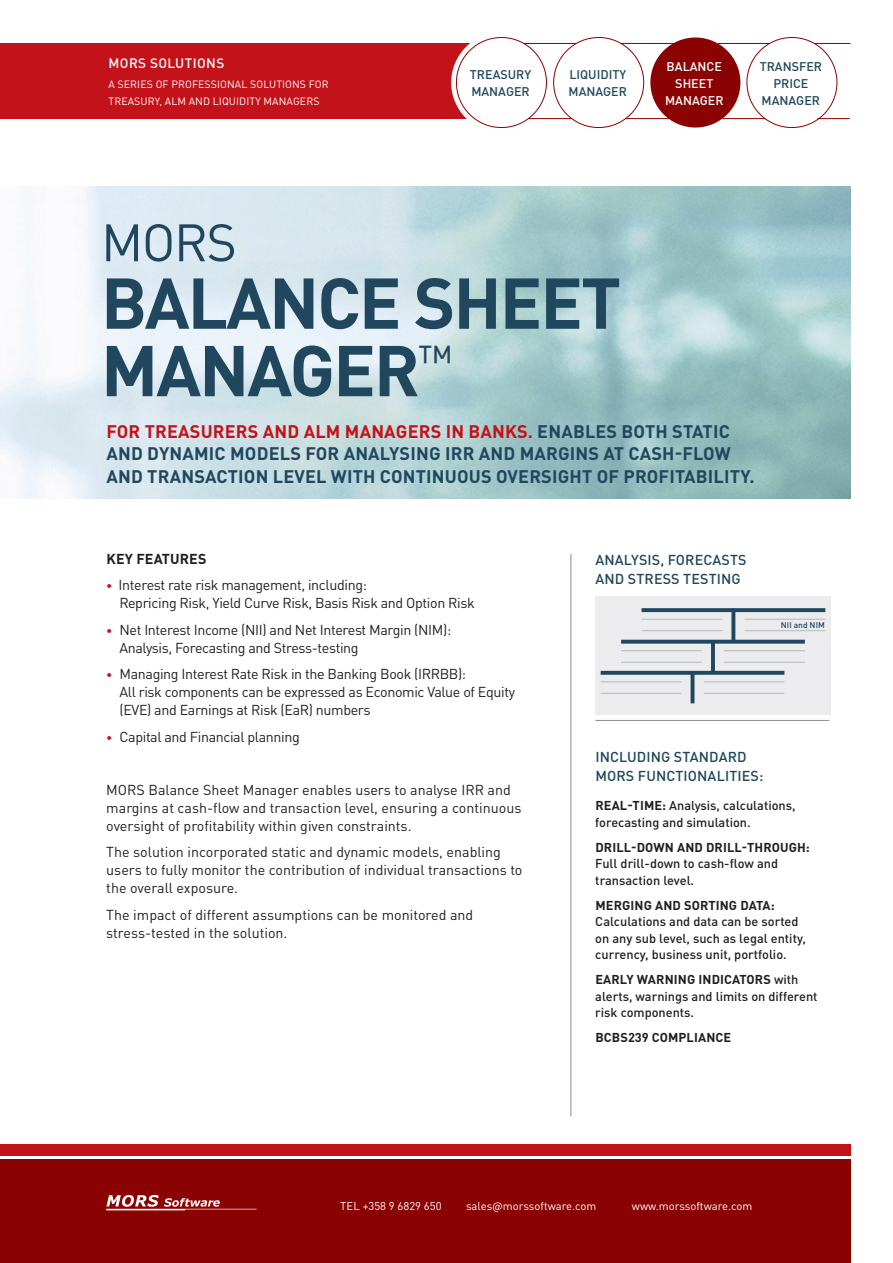
<style>
.page{position:relative;width:893px;height:1263px;background:#fff}
.page>*{position:absolute;margin:0;border:0;box-sizing:border-box;transform-origin:0 0}
.t1{font:700 70.65px/67.5px "DINOT";letter-spacing:-.03em;color:#20475d}
.t2{font:51.9px "DINOT";color:#20475d}
.t3{font:700 18px/22.5px "DINOT";letter-spacing:.01em;color:#20475d}
.t4{font:14.25px/18px "DINOT";letter-spacing:-.01em;color:#231f20}
.t5{font:500 14.25px/19.5px "DINOT";letter-spacing:.01em;color:#20475d}
.t6{font:700 14.25px "DINOT";letter-spacing:.01em;color:#231f20}
.t7{font:500 13.5px "DINOT";letter-spacing:.03em;color:#fff}
.t8{font:500 12.75px/16.5px "DINOT";color:#231f20}
.t9{font:700 12.75px "DINOT";letter-spacing:.01em;color:#231f20}
.t10{font:500 12.45px/17.1px "DINOT";color:#20475d}
.t11{font:500 12.45px/17.1px "DINOT";color:#fff;text-align:center}
.t12{font:11.25px "DINOT";color:#fff}
.t13{font:10.5px/16.5px "DINOT";letter-spacing:.01em;color:#fff}
.t14{font:500 8.4px "DINOT";color:#20475d}
.s1{color:#c4121a}
.s2{font-size:12px;color:#c4121a}
.s3{font-weight:700}
</style>
<div class="page">
<div style="left:595px;top:596px;width:235px;height:118px;background:#ececee"></div>
<div style="left:0;top:43px;width:513px;height:76px;background:#c4121a"></div>
<div style="left:0;top:1160px;width:850px;height:103px;background:#8b0202"></div>
<div style="left:0;top:1144px;width:850px;height:11px;background:#c4121a"></div>
<hr style="left:718px;top:43px;width:51px;height:1px;background:#8b0202">
<hr style="left:814px;top:43px;width:36px;height:1px;background:#8b0202">
<hr style="left:817px;top:118px;width:33px;height:1px;background:#8b0202">
<hr style="left:722px;top:118px;width:43px;height:1px;background:#8b0202">
<div style="left:650px;top:38px;width:90px;height:90px;background:#8b0202;border-radius:50%"></div>
<div style="left:548px;top:32px;width:101px;height:101px;border:10px solid #fff;border-radius:50%"></div>
<div style="left:554px;top:38px;width:90px;height:90px;background:#fff;border-radius:50%"></div>
<div style="left:451px;top:32px;width:101px;height:101px;border:10px solid #fff;border-radius:50%"></div>
<div style="left:456px;top:38px;width:90px;height:90px;background:#fff;border-radius:50%"></div>
<svg style="left:106px;top:1195px;width:151px;height:15px"></svg>
<hr style="left:570px;top:554px;width:1px;height:562px;background:#8a8c8f">
<hr style="left:691px;top:671px;width:3px;height:32px;background:#20475d">
<svg style="left:601px;top:671px;width:183px;height:4px"></svg>
<hr style="left:601px;top:681px;width:80px;height:1px;background:#b6b7bb">
<hr style="left:601px;top:693px;width:80px;height:1px;background:#b6b7bb">
<hr style="left:704px;top:681px;width:80px;height:1px;background:#b6b7bb">
<hr style="left:704px;top:693px;width:80px;height:1px;background:#b6b7bb">
<hr style="left:711px;top:640px;width:4px;height:32px;background:#20475d">
<svg style="left:621px;top:640px;width:184px;height:4px"></svg>
<hr style="left:621px;top:650px;width:81px;height:1px;background:#b6b7bb">
<hr style="left:621px;top:662px;width:81px;height:1px;background:#b6b7bb">
<hr style="left:724px;top:650px;width:81px;height:1px;background:#b6b7bb">
<hr style="left:724px;top:662px;width:81px;height:1px;background:#b6b7bb">
<svg style="left:731px;top:612px;width:4px;height:29px"></svg>
<svg style="left:641px;top:608px;width:184px;height:4px"></svg>
<hr style="left:641px;top:619px;width:81px;height:1px;background:#b6b7bb">
<hr style="left:641px;top:630px;width:81px;height:1px;background:#b6b7bb">
<hr style="left:745px;top:619px;width:80px;height:1px;background:#b6b7bb">
<hr style="left:745px;top:630px;width:80px;height:1px;background:#b6b7bb">
<hr style="left:595px;top:720px;width:234px;height:1px;background:#8a8c8f">
<hr style="left:524px;top:43px;width:52px;height:1px;background:#8b0202">
<hr style="left:528px;top:118px;width:44px;height:1px;background:#8b0202">
<hr style="left:626px;top:118px;width:43px;height:1px;background:#8b0202">
<hr style="left:621px;top:43px;width:53px;height:1px;background:#8b0202">
<p class="t7" style="left:108px;top:54px;width:117px">MORS SOLUTIONS</p>
<p class="t13" style="left:108px;top:76px;width:222px">A SERIES OF PROFESSIONAL SOLUTIONS FOR<br>TREASURY, ALM AND LIQUIDITY MANAGERS</p>
<p class="t10" style="left:470px;top:66px;width:63px">TREASURY<br>MANAGER</p>
<p class="t11" style="left:665px;top:57px;width:60px">BALANCE<br>SHEET<br>MANAGER</p>
<p class="t10" style="left:760px;top:57px;width:64px;text-align:center">TRANSFER<br>PRICE<br>MANAGER</p>
<p class="t10" style="left:569px;top:66px;width:60px">LIQUIDITY<br>MANAGER</p>
<h2 class="t2" style="left:101px;top:210px;width:137px">MORS</h2>
<h1 class="t1" style="left:101px;top:267px;width:522px">BALANCE SHEET<br>MANAGER<sup>™</sup></h1>
<p class="t3" style="left:106px;top:420px;width:650px"><span class="s1">FOR TREASURERS AND ALM MANAGERS IN BANKS.</span> ENABLES BOTH STATIC<br>AND DYNAMIC MODELS FOR ANALYSING IRR AND MARGINS AT CASH-FLOW<br>AND TRANSACTION LEVEL WITH CONTINUOUS OVERSIGHT OF PROFITABILITY.</p>
<p class="t6" style="left:106px;top:549px;width:102px">KEY FEATURES</p>
<p class="t4" style="left:119px;top:576px;width:357px;text-indent:-13px"><span class="s2">•</span> Interest rate risk management, including:<br>Repricing Risk, Yield Curve Risk, Basis Risk and Option Risk</p>
<p class="t4" style="left:119px;top:620px;width:333px;text-indent:-13px"><span class="s2">•</span> Net Interest Income (NII) and Net Interest Margin (NIM):<br>Analysis, Forecasting and Stress-testing</p>
<p class="t4" style="left:119px;top:665px;width:397px;text-indent:-13px"><span class="s2">•</span> Managing Interest Rate Risk in the Banking Book (IRRBB):<br>All risk components can be expressed as Economic Value of Equity (EVE) and Earnings at Risk (EaR) numbers</p>
<p class="t4" style="left:106px;top:727px;width:195px"><span class="s2">•</span> Capital and Financial planning</p>
<p class="t4" style="left:106px;top:780px;width:417px">MORS Balance Sheet Manager enables users to analyse IRR and margins at cash-flow and transaction level, ensuring a continuous oversight of profitability within given constraints.</p>
<p class="t4" style="left:106px;top:843px;width:418px">The solution incorporated static and dynamic models, enabling users to fully monitor the contribution of individual transactions to the overall exposure.</p>
<p class="t4" style="left:106px;top:905px;width:368px">The impact of different assumptions can be monitored and stress-tested in the solution.</p>
<p class="t5" style="left:595px;top:549px;width:153px">ANALYSIS, FORECASTS<br>AND STRESS TESTING</p>
<p class="t14" style="left:781px;top:619px;width:45px">NII and NIM</p>
<p class="t5" style="left:595px;top:746px;width:169px">INCLUDING STANDARD<br>MORS FUNCTIONALITIES:</p>
<p class="t8" style="left:595px;top:797px;width:202px"><span class="s3">REAL-TIME:</span> Analysis, calculations, forecasting and simulation.</p>
<p class="t9" style="left:595px;top:839px;width:216px">DRILL-DOWN AND DRILL-THROUGH:</p>
<p class="t8" style="left:595px;top:855px;width:184px">Full drill-down to cash-flow and transaction level.</p>
<p class="t9" style="left:595px;top:897px;width:181px">MERGING AND SORTING DATA:</p>
<p class="t8" style="left:595px;top:913px;width:212px">Calculations and data can be sorted on any sub level, such as legal entity, currency, business unit, portfolio.</p>
<p class="t8" style="left:595px;top:971px;width:224px"><span class="s3">EARLY WARNING INDICATORS</span> with alerts, warnings and limits on different risk components.</p>
<p class="t9" style="left:595px;top:1029px;width:137px">BCBS239 COMPLIANCE</p>
<p class="t12" style="left:340px;top:1199px;width:103px">TEL +358 9 6829 650</p>
<p class="t12" style="left:466px;top:1199px;width:132px">sales@morssoftware.com</p>
<p class="t12" style="left:632px;top:1199px;width:122px">www.morssoftware.com</p>
</div>
